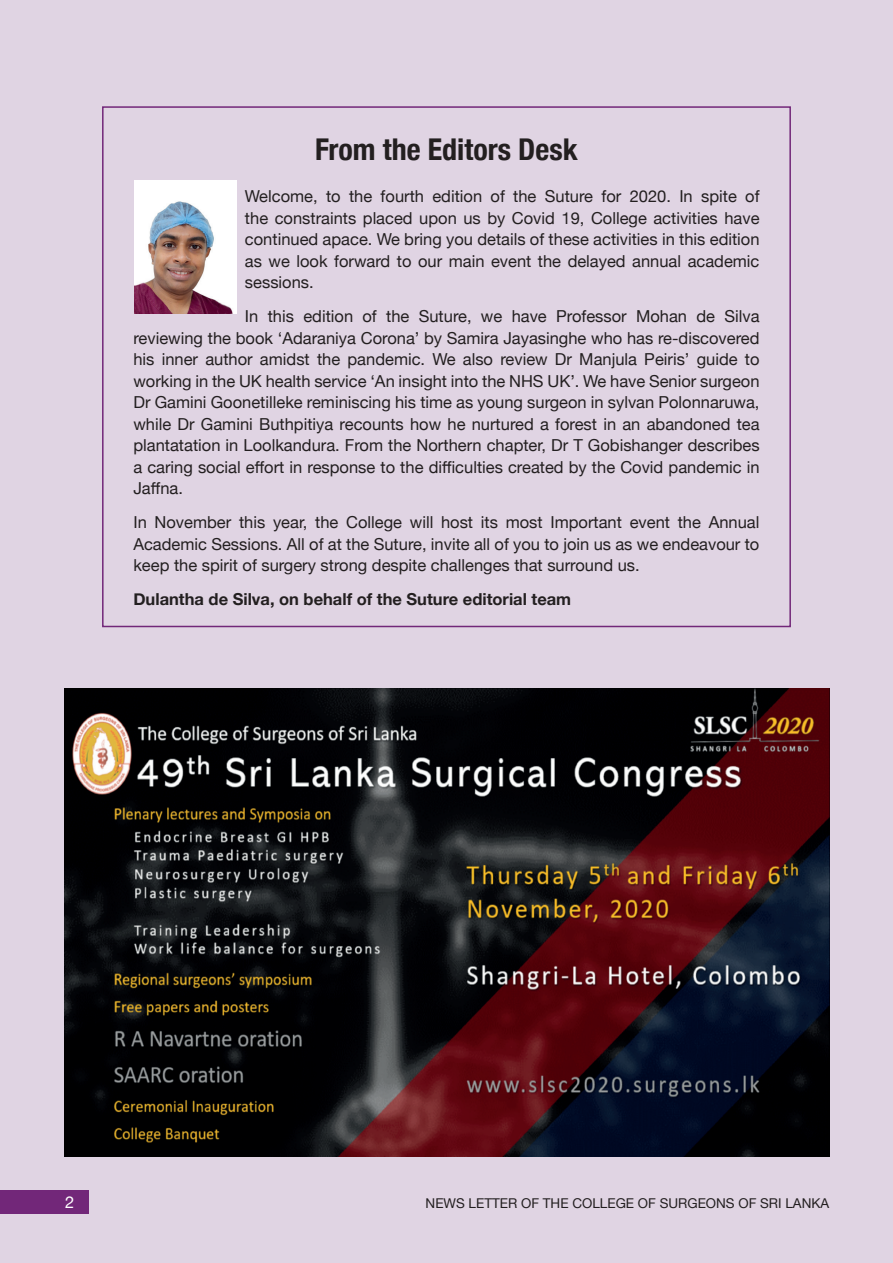
<style>
.page{position:relative;width:893px;height:1263px;background:#e0d4e3}
.page>*{position:absolute;margin:0;border:0;box-sizing:border-box;transform-origin:0 0}
.t1{font:700 condensed 30px "Helvetica Neue";color:#231f20}
.t2{font:16.5px/21.5px "Helvetica Neue";color:#231f20;text-align:justify}
.t3{font:700 16.5px "Helvetica Neue";color:#231f20}
.t4{font:16.5px "Helvetica Neue";color:#fff}
.t5{font:13.5px "Helvetica Neue";color:#231f20}
</style>
<div class="page">
<img style="left:65px;top:689px;width:765px;height:468px">
<div style="left:0;top:1191px;width:89px;height:23px;background:#722779"></div>
<img style="left:135px;top:180px;width:101px;height:133px">
<div style="left:102px;top:106px;width:689px;height:521px;border:2px solid #722779"></div>
<h1 class="t1" style="left:315px;top:124px;width:264px">From the Editors Desk</h1>
<p class="t2" style="left:245px;top:187px;width:516px">Welcome, to the fourth edition of the Suture for 2020. In spite of the constraints placed upon us by Covid 19, College activities have continued apace. We bring you details of these activities in this edition as we look forward to our main event the delayed annual academic sessions.</p>
<p class="t2" style="left:133px;top:307px;width:628px;text-indent:112px">In this edition of the Suture, we have Professor Mohan de Silva reviewing the book ‘Adaraniya Corona’ by Samira Jayasinghe who has re-discovered his inner author amidst the pandemic. We also review Dr Manjula Peiris’ guide to working in the UK health service ‘An insight into the NHS UK’. We have Senior surgeon Dr Gamini Goonetilleke reminiscing his time as young surgeon in sylvan Polonnaruwa, while Dr Gamini Buthpitiya recounts how he nurtured a forest in an abandoned tea plantatation in Loolkandura. From the Northern chapter, Dr T Gobishanger describes a caring social effort in response to the difficulties created by the Covid pandemic in Jaffna.</p>
<p class="t2" style="left:133px;top:512px;width:628px">In November this year, the College will host its most Important event the Annual Academic Sessions. All of at the Suture, invite all of you to join us as we endeavour to keep the spirit of surgery strong despite challenges that surround us.</p>
<p class="t3" style="left:133px;top:586px;width:439px">Dulantha de Silva, on behalf of the Suture editorial team</p>
<p class="t4" style="left:65px;top:1190px;width:11px">2</p>
<p class="t5" style="left:426px;top:1193px;width:21px">News</p>
<p class="t5" style="left:469px;top:1193px;width:17px">Letter</p>
<p class="t5" style="left:521px;top:1193px;width:32px">of the</p>
<p class="t5" style="left:572px;top:1193px;width:20px">College</p>
<p class="t5" style="left:638px;top:1193px;width:41px">of Surgeons</p>
<p class="t5" style="left:738px;top:1193px;width:65px">of Sri Lanka</p>
</div>
